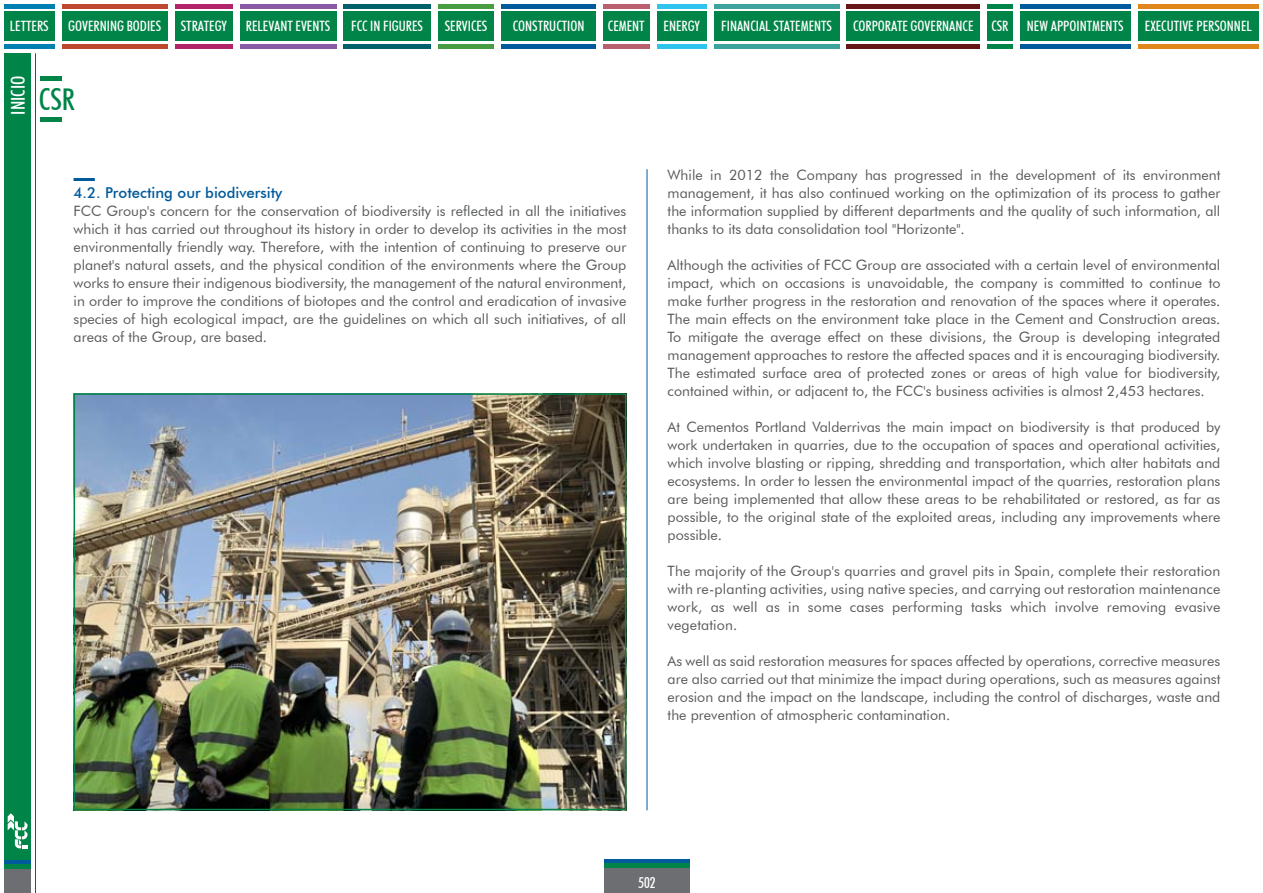
<style>
.page{position:relative;width:1263px;height:893px;background:#fff}
.page>*{position:absolute;margin:0;border:0;box-sizing:border-box;transform-origin:0 0}
.t1{font:500 condensed 30px "Futura BT";color:#008448}
.t2{font:500 condensed 19.05px "Futura BT";color:#fff}
.t3{font:500 15px "Futura BT";color:#005a9c}
.t4{font:500 condensed 15px "Futura BT";color:#fff}
.t5{font:14.25px/18px "Futura BT";color:#58595b;text-align:justify}
.t6{font:500 condensed 14.25px "Futura BT";color:#fff}
</style>
<div class="page">
<hr style="left:40px;top:77px;width:21px;height:4px;background:#008448">
<hr style="left:40px;top:117px;width:21px;height:4px;background:#008448">
<hr style="left:74px;top:178px;width:21px;height:3px;background:#005a9c">
<img style="left:77px;top:396px;width:546px;height:411px">
<div style="left:74px;top:393px;width:552px;height:417px;border:2px solid #008448"></div>
<hr style="left:35px;top:53px;width:1px;height:840px;background:#005a9c">
<div style="left:4px;top:53px;width:27px;height:807px;background:#008448"></div>
<div style="left:4px;top:867px;width:27px;height:26px;background:#6d6e71"></div>
<svg style="left:8px;top:813px;width:19px;height:35px"></svg>
<hr style="left:4px;top:860px;width:27px;height:4px;background:#005a9c">
<hr style="left:4px;top:864px;width:27px;height:4px;background:#008448">
<div style="left:604px;top:868px;width:85px;height:25px;background:#6d6e71"></div>
<div style="left:604px;top:859px;width:85px;height:5px;background:#005a9c"></div>
<hr style="left:604px;top:864px;width:85px;height:4px;background:#008448">
<hr style="left:647px;top:169px;width:1px;height:641px;background:#005a9c">
<div style="left:4px;top:12px;width:50px;height:29px;background:#008448"></div>
<div style="left:4px;top:4px;width:50px;height:5px;background:#0080b0"></div>
<hr style="left:4px;top:45px;width:50px;height:4px;background:#0080b0">
<div style="left:62px;top:12px;width:106px;height:29px;background:#008448"></div>
<div style="left:62px;top:4px;width:106px;height:5px;background:#be482f"></div>
<hr style="left:62px;top:45px;width:106px;height:4px;background:#be482f">
<div style="left:175px;top:12px;width:58px;height:29px;background:#008448"></div>
<div style="left:175px;top:4px;width:58px;height:5px;background:#b12568"></div>
<hr style="left:175px;top:45px;width:58px;height:4px;background:#b12568">
<div style="left:240px;top:12px;width:96px;height:29px;background:#008448"></div>
<div style="left:240px;top:4px;width:96px;height:5px;background:#8a5ba5"></div>
<hr style="left:240px;top:45px;width:96px;height:4px;background:#8a5ba5">
<div style="left:344px;top:12px;width:87px;height:29px;background:#008448"></div>
<div style="left:344px;top:4px;width:87px;height:5px;background:#00616b"></div>
<hr style="left:344px;top:45px;width:87px;height:4px;background:#00616b">
<div style="left:501px;top:12px;width:95px;height:29px;background:#008448"></div>
<div style="left:501px;top:4px;width:95px;height:5px;background:#005a9c"></div>
<hr style="left:501px;top:45px;width:95px;height:4px;background:#005a9c">
<div style="left:603px;top:12px;width:46px;height:29px;background:#008448"></div>
<div style="left:603px;top:4px;width:46px;height:5px;background:#b95f6e"></div>
<hr style="left:603px;top:45px;width:46px;height:4px;background:#b95f6e">
<div style="left:657px;top:12px;width:50px;height:29px;background:#008448"></div>
<div style="left:657px;top:4px;width:50px;height:5px;background:#2fc4ee"></div>
<hr style="left:657px;top:45px;width:50px;height:4px;background:#2fc4ee">
<div style="left:714px;top:12px;width:125px;height:29px;background:#008448"></div>
<div style="left:714px;top:4px;width:125px;height:5px;background:#3fa39d"></div>
<hr style="left:714px;top:45px;width:125px;height:4px;background:#3fa39d">
<div style="left:847px;top:12px;width:133px;height:29px;background:#008448"></div>
<div style="left:847px;top:4px;width:133px;height:5px;background:#671618"></div>
<hr style="left:847px;top:45px;width:133px;height:4px;background:#671618">
<div style="left:987px;top:12px;width:25px;height:29px;background:#008448"></div>
<div style="left:987px;top:4px;width:25px;height:5px;background:#008448"></div>
<hr style="left:987px;top:45px;width:25px;height:4px;background:#008448">
<div style="left:1138px;top:12px;width:121px;height:29px;background:#008448"></div>
<div style="left:1138px;top:4px;width:121px;height:5px;background:#e0861b"></div>
<hr style="left:1138px;top:45px;width:121px;height:4px;background:#e0861b">
<div style="left:1020px;top:12px;width:110px;height:29px;background:#008448"></div>
<div style="left:1020px;top:4px;width:110px;height:5px;background:#005a9c"></div>
<hr style="left:1020px;top:45px;width:110px;height:4px;background:#005a9c">
<div style="left:438px;top:12px;width:56px;height:29px;background:#008448"></div>
<div style="left:438px;top:4px;width:56px;height:5px;background:#489c42"></div>
<hr style="left:438px;top:45px;width:56px;height:4px;background:#489c42">
<p class="t6" style="left:10px;top:18px;width:39px">LETTERS</p>
<p class="t6" style="left:68px;top:18px;width:94px">GOVERNING BODIES</p>
<p class="t6" style="left:181px;top:18px;width:48px">STRATEGY</p>
<p class="t6" style="left:246px;top:18px;width:86px">RELEVANT EVENTS</p>
<p class="t6" style="left:351px;top:18px;width:73px">FCC IN FIGURES</p>
<p class="t6" style="left:445px;top:18px;width:44px">SERVICES</p>
<p class="t6" style="left:513px;top:18px;width:73px">CONSTRUCTION</p>
<p class="t6" style="left:608px;top:18px;width:13px">CEMENT</p>
<p class="t6" style="left:664px;top:18px;width:13px">ENERG</p>
<p class="t6" style="left:694px;top:18px;width:7px">Y</p>
<p class="t6" style="left:721px;top:18px;width:112px">FINANCIAL STATEMENTS</p>
<p class="t6" style="left:853px;top:18px;width:122px">CORPORATE GOVERNANCE</p>
<p class="t6" style="left:991px;top:18px;width:19px">CSR</p>
<p class="t6" style="left:1027px;top:18px;width:98px">NEW APPOINTMENTS</p>
<p class="t6" style="left:1145px;top:18px;width:108px">EXECUTIVE PERSONNEL</p>
<h2 class="t2" style="left:6px;top:115px;width:40px;rotate:-90deg">INICIO</h2>
<h1 class="t1" style="left:39px;top:81px;width:38px">CSR</h1>
<p class="t3" style="left:74px;top:184px;width:210px">4.2. Protecting our biodiversity</p>
<p class="t5" style="left:74px;top:202px;width:554px">FCC Group's concern for the conservation of biodiversity is reflected in all the initiatives which it has carried out throughout its history in order to develop its activities in the most environmentally friendly way. Therefore, with the intention of continuing to preserve our planet's natural assets, and the physical condition of the environments where the Group works to ensure their indigenous biodiversity, the management of the natural environment, in order to improve the conditions of biotopes and the control and eradication of invasive species of high ecological impact, are the guidelines on which all such initiatives, of all areas of the Group, are based.</p>
<p class="t5" style="left:668px;top:166px;width:554px">While in 2012 the Company has progressed in the development of its environment management, it has also continued working on the optimization of its process to gather the information supplied by different departments and the quality of such information, all thanks to its data consolidation tool "Horizonte".</p>
<p class="t5" style="left:668px;top:256px;width:554px">Although the activities of FCC Group are associated with a certain level of environmental impact, which on occasions is unavoidable, the company is committed to continue to make further progress in the restoration and renovation of the spaces where it operates.<br>The main effects on the environment take place in the Cement and Construction areas.<br>To mitigate the average effect on these divisions, the Group is developing integrated management approaches to restore the affected spaces and it is encouraging biodiversity.<br>The estimated surface area of protected zones or areas of high value for biodiversity, contained within, or adjacent to, the FCC's business activities is almost 2,453 hectares.</p>
<p class="t5" style="left:668px;top:418px;width:554px">At Cementos Portland Valderrivas the main impact on biodiversity is that produced by work undertaken in quarries, due to the occupation of spaces and operational activities, which involve blasting or ripping, shredding and transportation, which alter habitats and ecosystems. In order to lessen the environmental impact of the quarries, restoration plans are being implemented that allow these areas to be rehabilitated or restored, as far as possible, to the original state of the exploited areas, including any improvements where possible.</p>
<p class="t5" style="left:668px;top:562px;width:554px">The majority of the Group's quarries and gravel pits in Spain, complete their restoration with re-planting activities, using native species, and carrying out restoration maintenance work, as well as in some cases performing tasks which involve removing evasive vegetation.</p>
<p class="t5" style="left:668px;top:652px;width:554px">As well as said restoration measures for spaces affected by operations, corrective measures are also carried out that minimize the impact during operations, such as measures against erosion and the impact on the landscape, including the control of discharges, waste and the prevention of atmospheric contamination.</p>
<p class="t4" style="left:638px;top:873px;width:19px">502</p>
</div>
